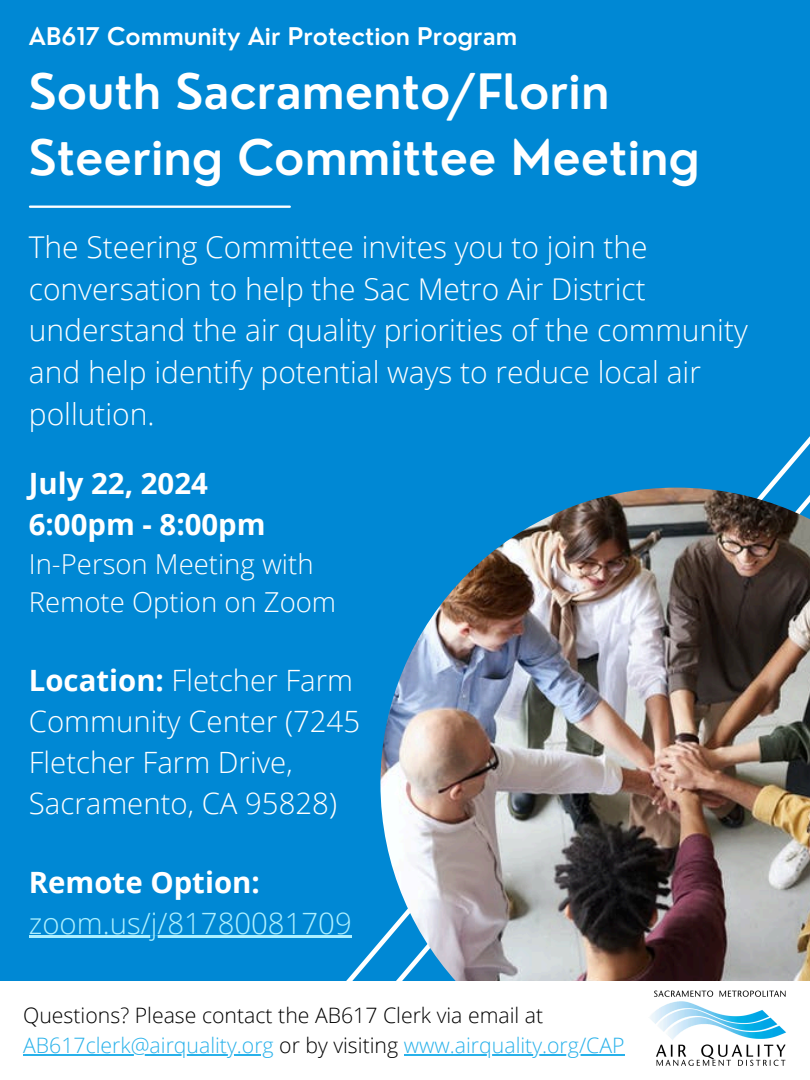
<style>
.page{position:relative;width:810px;height:1080px;background:#0088d4}
.page>*{position:absolute;margin:0;border:0;box-sizing:border-box;transform-origin:0 0}
.t1{font:600 47.5px/66.1px "Nourd";color:#fff}
.t2{font:300 30px/41.8px "Open Sans";color:#fff}
.t3{font:300 29.38px/40.8px "Open Sans";color:#fff}
.t4{font:700 29.38px/40.8px "Open Sans";color:#fff}
.t5{font:300 29.38px "Open Sans";color:#adf0ff}
.t6{font:300 27.5px/38.4px "Open Sans";color:#fff}
.t7{font:600 23.75px "Nourd";color:#fff}
.t8{font:300 21.25px "Open Sans";color:#28b1ea}
.t9{font:300 21.25px "Open Sans";color:#000}
.s1{font-weight:700}
.s2{color:#000}
</style>
<div class="page">
<img style="left:380px;top:488px;width:430px;height:494px">
<div style="left:0;top:982px;width:810px;height:98px;background:#fff"></div>
<img style="left:645px;top:974px;width:146px;height:92px">
<hr style="left:30px;top:206px;width:260px;height:2px;background:#fff">
<hr style="left:23px;top:1054px;width:251px;height:2px;background:#28b1ea">
<hr style="left:404px;top:1054px;width:221px;height:2px;background:#28b1ea">
<hr style="left:29px;top:935px;width:323px;height:3px;background:#adf0ff">
<h2 class="t7" style="left:29px;top:21px;width:490px">AB617 Community Air Protection Program</h2>
<h2 class="t1" style="left:29px;top:58px;width:673px">South Sacramento/Florin<br>Steering Committee Meeting</h2>
<p class="t2" style="left:29px;top:225px;width:720px">The Steering Committee invites you to join the conversation to help the Sac Metro Air District understand the air quality priorities of the community and help identify potential ways to reduce local air pollution.</p>
<h2 class="t4" style="left:29px;top:463px;width:238px">July 22, 2024<br>6:00pm - 8:00pm</h2>
<h2 class="t6" style="left:29px;top:544px;width:309px">In-Person Meeting with<br>Remote Option on Zoom</h2>
<p class="t3" style="left:29px;top:659px;width:333px"><span class="s1">Location:</span> Fletcher Farm<br>Community Center (7245<br>Fletcher Farm Drive,<br>Sacramento, CA 95828)</p>
<p class="t4" style="left:29px;top:861px;width:233px">Remote Option:</p>
<p class="t5" style="left:29px;top:902px;width:324px">zoom.us/j/81780081709</p>
<p class="t9" style="left:23px;top:1001px;width:522px">Questions? Please contact the AB617 Clerk via email at</p>
<p class="t8" style="left:23px;top:1030px;width:603px">AB617clerk@airquality.org <span class="s2">or by visiting</span> www.airquality.org/CAP</p>
</div>
